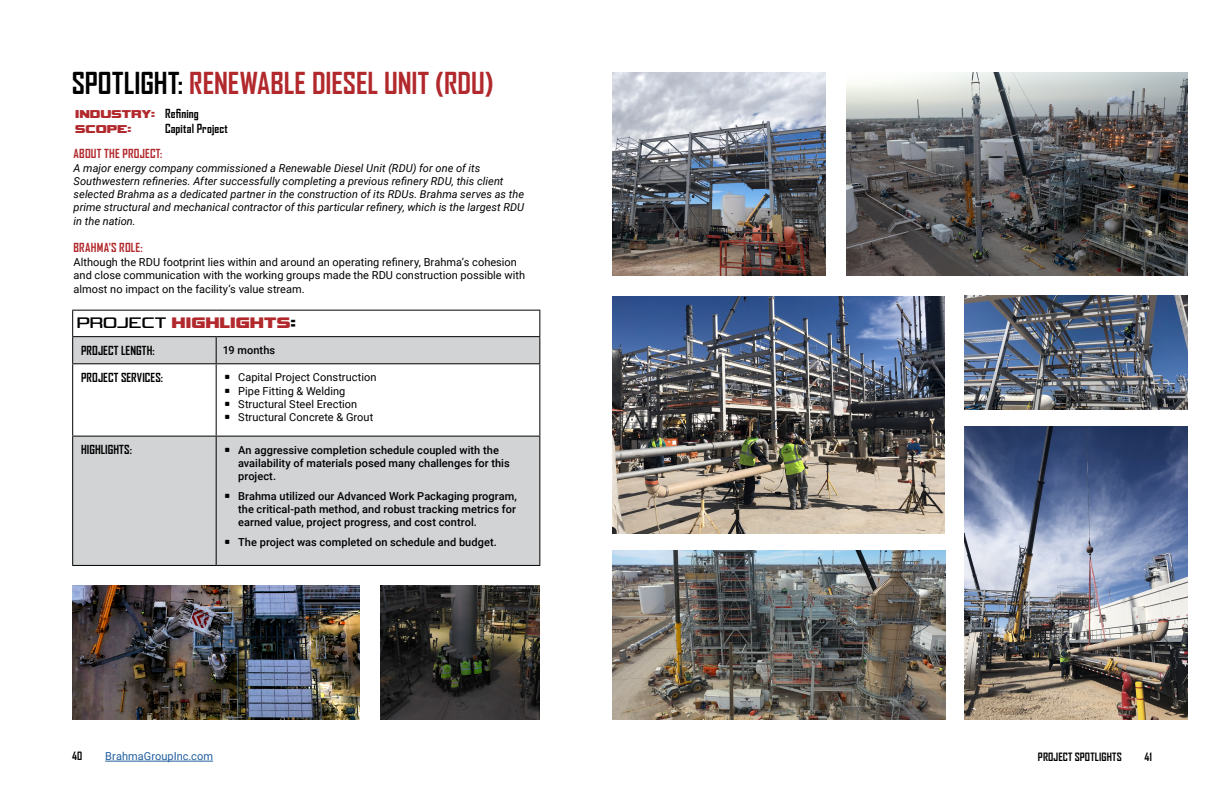
<style>
.page{position:relative;width:1224px;height:792px;background:#fff}
.page>*{position:absolute;margin:0;border:0;box-sizing:border-box;transform-origin:0 0}
.t1{font:700 29px "Agency FB";color:#b2292d}
.t2{font:700 16px "Vipnagorgialla Rg";letter-spacing:-.005em;color:#b2292d}
.t3{font:700 12px/14.4px "Agency FB";letter-spacing:.01em;color:#000}
.t4{font:700 12px "Agency FB";letter-spacing:.015em;color:#b2292d}
.t5{font:700 12px/14.4px "Vipnagorgialla Rg";color:#b2292d}
.t6{font:italic 11px/13.2px "Roboto";letter-spacing:.005em;color:#000}
.t7{font:500 11px/13.2px "Roboto";letter-spacing:.005em;color:#000}
.t8{font:11px/13.2px "Roboto";letter-spacing:.005em;color:#000}
.t9{font:700 11px "Agency FB";letter-spacing:.01em;color:#000}
.t10{font:11px "Roboto";letter-spacing:.005em;color:#215e9e}
.s1{color:#000}
.s2{font-weight:400;color:#000}
.s3{font-family:"Agency FB";font-weight:700}
</style>
<div class="page">
<hr style="left:105px;top:761px;width:108px;height:1px;background:#215e9e">
<img style="left:965px;top:426px;width:223px;height:294px">
<img style="left:846px;top:72px;width:342px;height:204px">
<img style="left:380px;top:586px;width:160px;height:134px">
<img style="left:73px;top:586px;width:287px;height:134px">
<img style="left:612px;top:296px;width:333px;height:237px">
<img style="left:612px;top:72px;width:214px;height:204px">
<img style="left:612px;top:550px;width:333px;height:170px">
<img style="left:965px;top:296px;width:223px;height:113px">
<svg style="left:73px;top:337px;width:466px;height:228px;fill:#d1d3d4"></svg>
<hr style="left:72px;top:310px;width:144px;height:1px;background:#000">
<hr style="left:216px;top:310px;width:324px;height:1px;background:#000">
<hr style="left:72px;top:336px;width:144px;height:1px;background:#000">
<svg style="left:72px;top:311px;width:1px;height:52px"></svg>
<hr style="left:216px;top:336px;width:324px;height:1px;background:#000">
<svg style="left:216px;top:337px;width:1px;height:26px"></svg>
<svg style="left:539px;top:311px;width:1px;height:52px"></svg>
<hr style="left:72px;top:363px;width:144px;height:1px;background:#000">
<hr style="left:72px;top:364px;width:1px;height:72px;background:#000">
<hr style="left:216px;top:363px;width:324px;height:1px;background:#000">
<hr style="left:216px;top:364px;width:1px;height:72px;background:#000">
<hr style="left:539px;top:364px;width:1px;height:72px;background:#000">
<hr style="left:72px;top:436px;width:144px;height:1px;background:#000">
<hr style="left:72px;top:437px;width:1px;height:128px;background:#000">
<hr style="left:216px;top:436px;width:324px;height:1px;background:#000">
<hr style="left:216px;top:437px;width:1px;height:128px;background:#000">
<hr style="left:539px;top:437px;width:1px;height:128px;background:#000">
<hr style="left:72px;top:565px;width:144px;height:1px;background:#000">
<hr style="left:216px;top:565px;width:324px;height:1px;background:#000">
<h1 class="t1" style="left:72px;top:65px;width:423px"><span class="s1">SPOTLIGHT:</span> RENEWABLE DIESEL UNIT (RDU)</h1>
<p class="t5" style="left:75px;top:106px;width:82px">INDUSTRY:<br>SCOPE:</p>
<p class="t3" style="left:165px;top:106px;width:64px">Refining<br>Capital Project</p>
<p class="t4" style="left:74px;top:146px;width:90px">ABOUT THE PROJECT:</p>
<p class="t6" style="left:74px;top:161px;width:452px">A major energy company commissioned a Renewable Diesel Unit (RDU) for one of its Southwestern refineries. After successfully completing a previous refinery RDU, this client selected Brahma as a dedicated partner in the construction of its RDUs. Brahma serves as the prime structural and mechanical contractor of this particular refinery, which is the largest RDU in the nation.</p>
<p class="t4" style="left:74px;top:240px;width:71px">BRAHMA'S ROLE:</p>
<p class="t8" style="left:74px;top:255px;width:453px">Although the RDU footprint lies within and around an operating refinery, Brahma’s cohesion and close communication with the working groups made the RDU construction possible with almost no impact on the facility’s value stream.</p>
<h2 class="t2" style="left:77px;top:310px;width:221px"><span class="s2">PROJECT</span> HIGHLIGHTS<span class="s1">:</span></h2>
<p class="t3" style="left:81px;top:343px;width:75px">PROJECT LENGTH:</p>
<p class="t7" style="left:223px;top:343px;width:54px">19 months</p>
<p class="t3" style="left:81px;top:370px;width:83px">PROJECT SERVICES:</p>
<p class="t8" style="left:225px;top:370px;width:153px"><span class="s3">•</span> Capital Project Construction</p>
<p class="t8" style="left:225px;top:384px;width:122px"><span class="s3">•</span> Pipe Fitting &amp; Welding</p>
<p class="t8" style="left:225px;top:397px;width:134px"><span class="s3">•</span> Structural Steel Erection</p>
<p class="t8" style="left:225px;top:410px;width:150px"><span class="s3">•</span> Structural Concrete &amp; Grout</p>
<p class="t3" style="left:81px;top:442px;width:52px">HIGHLIGHTS:</p>
<p class="t7" style="left:238px;top:443px;width:273px;text-indent:-13px"><span class="s3">•</span> An aggressive completion schedule coupled with the availability of materials posed many challenges for this project.</p>
<p class="t7" style="left:238px;top:489px;width:280px;text-align:justify;text-indent:-13px"><span class="s3">•</span> Brahma utilized our Advanced Work Packaging program, the critical-path method, and robust tracking metrics for earned value, project progress, and cost control.</p>
<p class="t7" style="left:225px;top:536px;width:274px"><span class="s3">•</span> The project was completed on schedule and budget.</p>
<p class="t9" style="left:72px;top:749px;width:12px">40</p>
<p class="t10" style="left:105px;top:749px;width:109px">BrahmaGroupInc.com</p>
<p class="t9" style="left:1038px;top:750px;width:85px">PROJECT SPOTLIGHTS</p>
<p class="t9" style="left:1144px;top:750px;width:9px">41</p>
</div>
